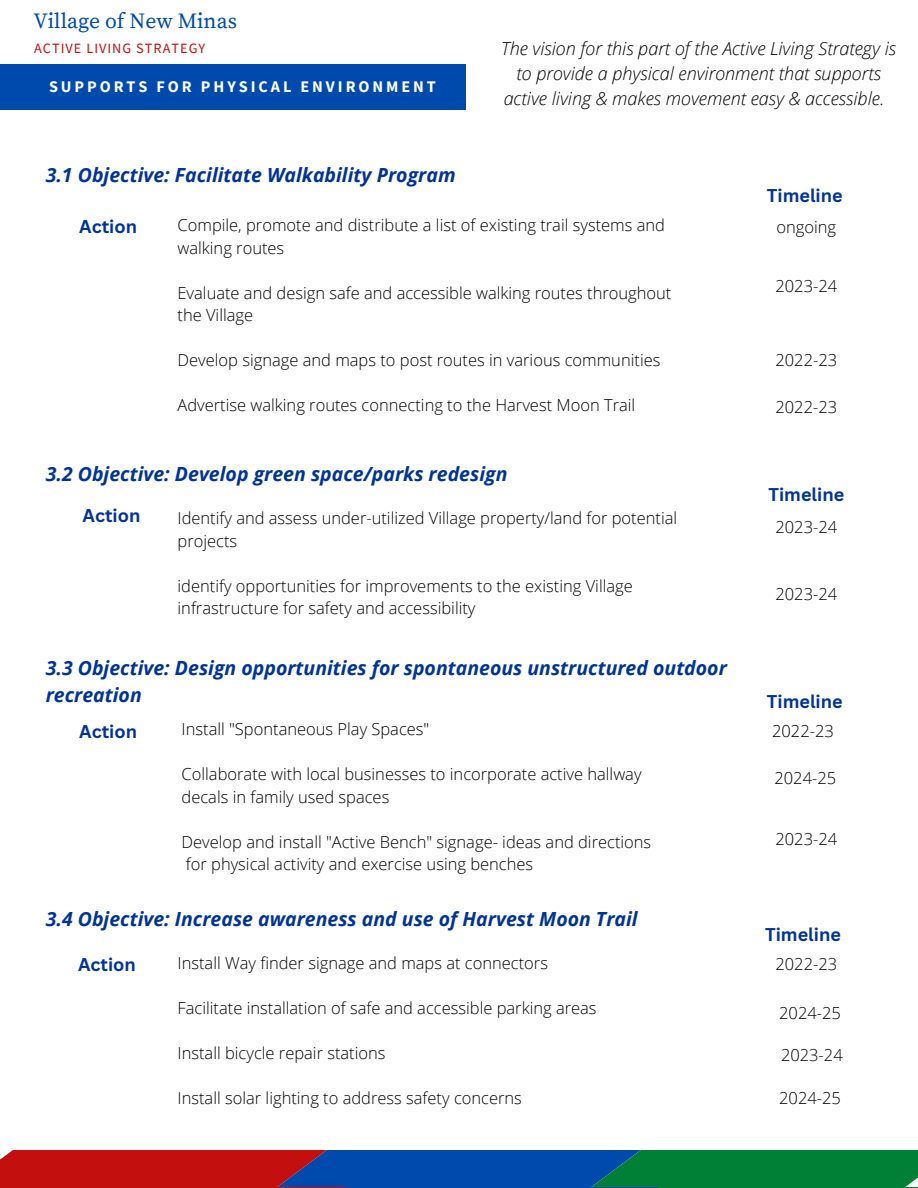
<style>
.page{position:relative;width:918px;height:1188px;background:#fff}
.page>*{position:absolute;margin:0;border:0;box-sizing:border-box;transform-origin:0 0}
.t1{font:21.45px "Source Serif Pro";color:#004aad}
.t2{font:italic 700 19.5px/27px "Open Sans";color:#039}
.t3{font:italic 300 18px/24.8px "Open Sans";color:#000;text-align:center}
.t4{font:700 18px "Canva Sans";color:#039}
.t5{font:300 16.5px/22.5px "Open Sans";color:#000}
.t6{font:700 16.2px "Source Sans Pro";letter-spacing:.18em;color:#fff}
.t7{font:14.25px "Source Sans Pro";letter-spacing:.075em;color:#c40f0f}
</style>
<div class="page">
<div style="left:0;top:65px;width:465px;height:44px;background:#004aad"></div>
<svg style="left:0;top:1150px;width:918px;height:38px;background:#414853"></svg>
<h1 class="t1" style="left:33px;top:8px;width:205px">Village of New Minas</h1>
<p class="t7" style="left:34px;top:39px;width:173px">ACTIVE LIVING STRATEGY</p>
<p class="t6" style="left:49px;top:76px;width:388px">SUPPORTS FOR PHYSICAL ENVIRONMENT</p>
<p class="t2" style="left:46px;top:161px;width:411px">3.1 Objective: Facilitate Walkability Program</p>
<p class="t3" style="left:501px;top:36px;width:397px">The vision for this part of the Active Living Strategy is to provide a physical environment that supports active living &amp; makes movement easy &amp; accessible.</p>
<p class="t4" style="left:767px;top:183px;width:77px">Timeline</p>
<p class="t4" style="left:79px;top:214px;width:59px">Action</p>
<p class="t5" style="left:178px;top:213px;width:489px">Compile, promote and distribute a list of existing trail systems and walking routes</p>
<p class="t5" style="left:178px;top:281px;width:495px">Evaluate and design safe and accessible walking routes throughout the Village</p>
<p class="t5" style="left:178px;top:348px;width:484px">Develop signage and maps to post routes in various communities</p>
<p class="t5" style="left:178px;top:393px;width:459px">Advertise walking routes connecting to the Harvest Moon Trail</p>
<p class="t2" style="left:46px;top:460px;width:463px">3.2 Objective: Develop green space/parks redesign</p>
<p class="t4" style="left:83px;top:503px;width:59px">Action</p>
<p class="t5" style="left:178px;top:507px;width:501px">Identify and assess under-utilized Village property/land for potential projects</p>
<p class="t5" style="left:178px;top:574px;width:457px">identify opportunities for improvements to the existing Village infrastructure for safety and accessibility</p>
<p class="t2" style="left:46px;top:654px;width:683px">3.3 Objective: Design opportunities for spontaneous unstructured outdoor recreation</p>
<p class="t4" style="left:79px;top:718px;width:59px">Action</p>
<p class="t5" style="left:182px;top:718px;width:249px">Install "Spontaneous Play Spaces"</p>
<p class="t5" style="left:182px;top:763px;width:461px">Collaborate with local businesses to incorporate active hallway decals in family used spaces</p>
<p class="t5" style="left:182px;top:830px;width:471px">Develop and install "Active Bench" signage- ideas and directions for physical activity and exercise using benches</p>
<p class="t2" style="left:46px;top:905px;width:593px">3.4 Objective: Increase awareness and use of Harvest Moon Trail</p>
<p class="t4" style="left:78px;top:952px;width:59px">Action</p>
<p class="t5" style="left:178px;top:952px;width:372px">Install Way finder signage and maps at connectors</p>
<p class="t5" style="left:178px;top:997px;width:421px">Facilitate installation of safe and accessible parking areas</p>
<p class="t5" style="left:178px;top:1042px;width:210px">Install bicycle repair stations</p>
<p class="t5" style="left:178px;top:1087px;width:346px">Install solar lighting to address safety concerns</p>
<p class="t5" style="left:777px;top:216px;width:61px">ongoing</p>
<p class="t5" style="left:775px;top:274px;width:63px">2023-24</p>
<p class="t5" style="left:775px;top:349px;width:63px">2022-23</p>
<p class="t5" style="left:775px;top:395px;width:63px">2022-23</p>
<p class="t4" style="left:768px;top:482px;width:77px">Timeline</p>
<p class="t5" style="left:775px;top:515px;width:63px">2023-24</p>
<p class="t5" style="left:775px;top:582px;width:63px">2023-24</p>
<p class="t4" style="left:767px;top:689px;width:77px">Timeline</p>
<p class="t5" style="left:772px;top:720px;width:63px">2022-23</p>
<p class="t5" style="left:774px;top:766px;width:63px">2024-25</p>
<p class="t5" style="left:775px;top:827px;width:63px">2023-24</p>
<p class="t4" style="left:765px;top:921px;width:77px">Timeline</p>
<p class="t5" style="left:775px;top:952px;width:63px">2022-23</p>
<p class="t5" style="left:779px;top:1001px;width:63px">2024-25</p>
<p class="t5" style="left:781px;top:1044px;width:63px">2023-24</p>
<p class="t5" style="left:779px;top:1087px;width:63px">2024-25</p>
</div>
